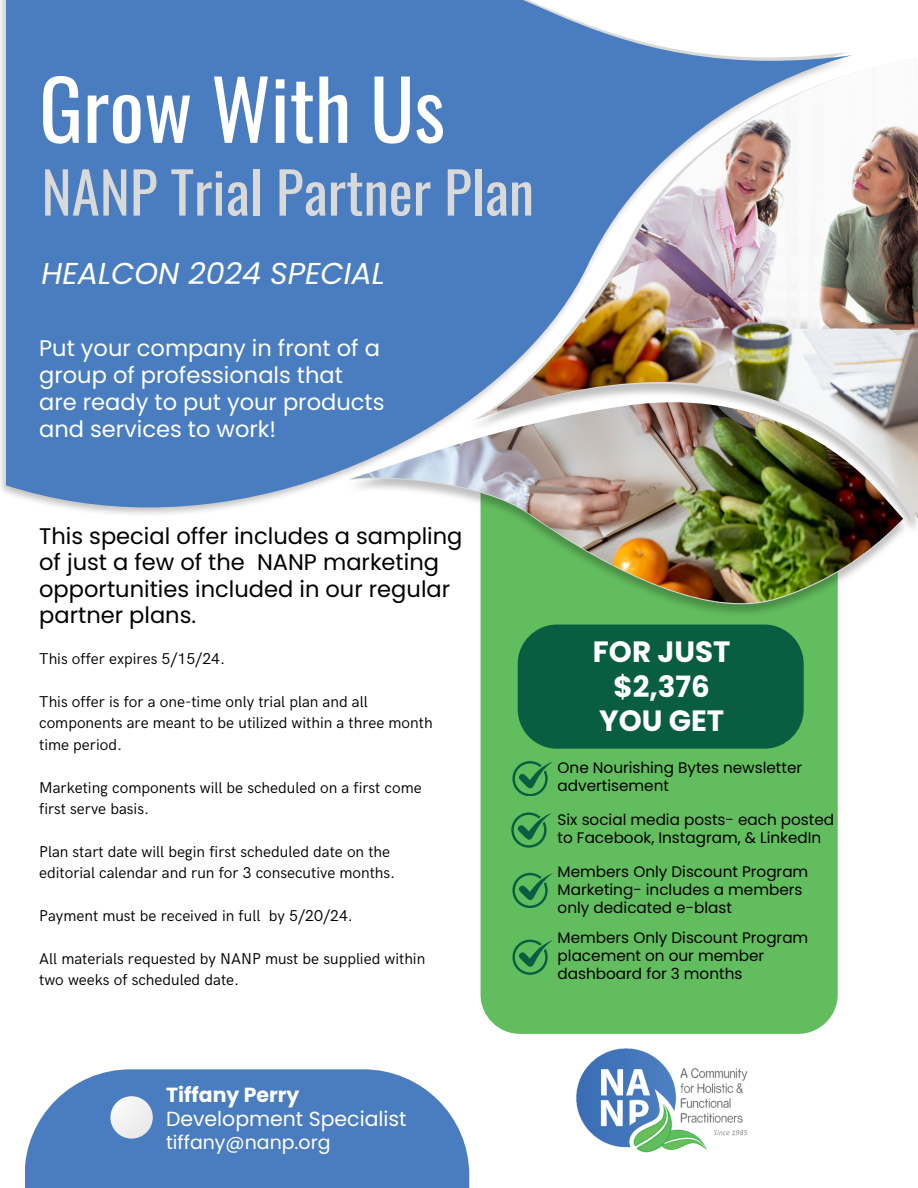
<style>
.page{position:relative;width:918px;height:1188px;background:#fff}
.page>*{position:absolute;margin:0;border:0;box-sizing:border-box;transform-origin:0 0}
.t1{font:81.9px "Oswald";color:#fff}
.t2{font:57.15px "Oswald";color:#d9d9d9}
.t3{font:italic 30.15px "Poppins";color:#fff}
.t4{font:700 29.4px/34.7px "Poppins";color:#fff;text-align:center}
.t5{font:22.5px/26.4px "Poppins";color:#000}
.t6{font:22.5px/27px "Poppins";color:#fff}
.t7{font:20.4px/23.7px "Poppins";color:#fff}
.t8{font:18.9px "Poppins";color:#fff}
.t9{font:15.75px/21.3px "HK Grotesk";color:#000}
.t10{font:15.3px/18px "Poppins";color:#000}
.s1{font-weight:700}
</style>
<div class="page">
<div style="left:481px;top:445px;width:357px;height:589px;background:#62bd5e;border-radius:39px"></div>
<img style="left:852px;top:126px;width:66px;height:396px">
<svg style="left:6px;top:0;width:846px;height:507px;background:#6b8fbe"></svg>
<svg style="left:349px;top:388px;width:554px;height:231px"></svg>
<img style="left:349px;top:402px;width:554px;height:201px">
<div style="left:25px;top:1069px;width:444px;height:119px;background:#497dbf"></div>
<div style="left:110px;top:1096px;width:43px;height:43px;background:#f0f0f1;border-radius:50%"></div>
<svg style="left:512px;top:761px;width:40px;height:35px"></svg>
<svg style="left:511px;top:812px;width:41px;height:35px"></svg>
<svg style="left:512px;top:873px;width:41px;height:35px"></svg>
<svg style="left:512px;top:940px;width:41px;height:34px"></svg>
<div style="left:518px;top:625px;width:286px;height:124px;background:#095d40"></div>
<img style="left:554px;top:1033px;width:239px;height:120px">
<h4 class="t1" style="left:39px;top:45px;width:407px">Grow With Us</h4>
<h5 class="t2" style="left:42px;top:147px;width:494px">NANP Trial Partner Plan</h5>
<p class="t3" style="left:42px;top:252px;width:345px">HEALCON 2024 SPECIAL</p>
<p class="t6" style="left:39px;top:334px;width:347px">Put your company in front of a group of professionals that are ready to put your products and services to work!</p>
<p class="t5" style="left:39px;top:523px;width:425px">This special offer includes a sampling of just a few of the NANP marketing opportunities included in our regular partner plans.</p>
<p class="t9" style="left:39px;top:649px;width:187px">This offer expires 5/15/24.</p>
<p class="t9" style="left:39px;top:692px;width:395px">This offer is for a one-time only trial plan and all components are meant to be utilized within a three month time period.</p>
<p class="t9" style="left:39px;top:777px;width:384px">Marketing components will be scheduled on a first come first serve basis.</p>
<h5 class="t9" style="left:39px;top:841px;width:358px">Plan start date will begin first scheduled date on the editorial calendar and run for 3 consecutive months.</h5>
<p class="t9" style="left:39px;top:905px;width:315px">Payment must be received in full by 5/20/24.</p>
<p class="t9" style="left:39px;top:948px;width:388px">All materials requested by NANP must be supplied within two weeks of scheduled date.</p>
<h3 class="t4" style="left:593px;top:635px;width:139px">FOR JUST $2,376<br>YOU GET</h3>
<p class="t10" style="left:558px;top:759px;width:246px">One Nourishing Bytes newsletter advertisement</p>
<p class="t10" style="left:558px;top:811px;width:278px">Six social media posts- each posted to Facebook, Instagram, &amp; LinkedIn</p>
<p class="t10" style="left:558px;top:863px;width:252px">Members Only Discount Program<br>Marketing- includes a members only dedicated e-blast</p>
<p class="t10" style="left:558px;top:928px;width:252px">Members Only Discount Program placement on our member dashboard for 3 months</p>
<p class="t7" style="left:166px;top:1084px;width:242px"><span class="s1">Tiffany Perry<br></span>Development Specialist</p>
<p class="t8" style="left:166px;top:1129px;width:166px">tiffany@nanp.org</p>
</div>
